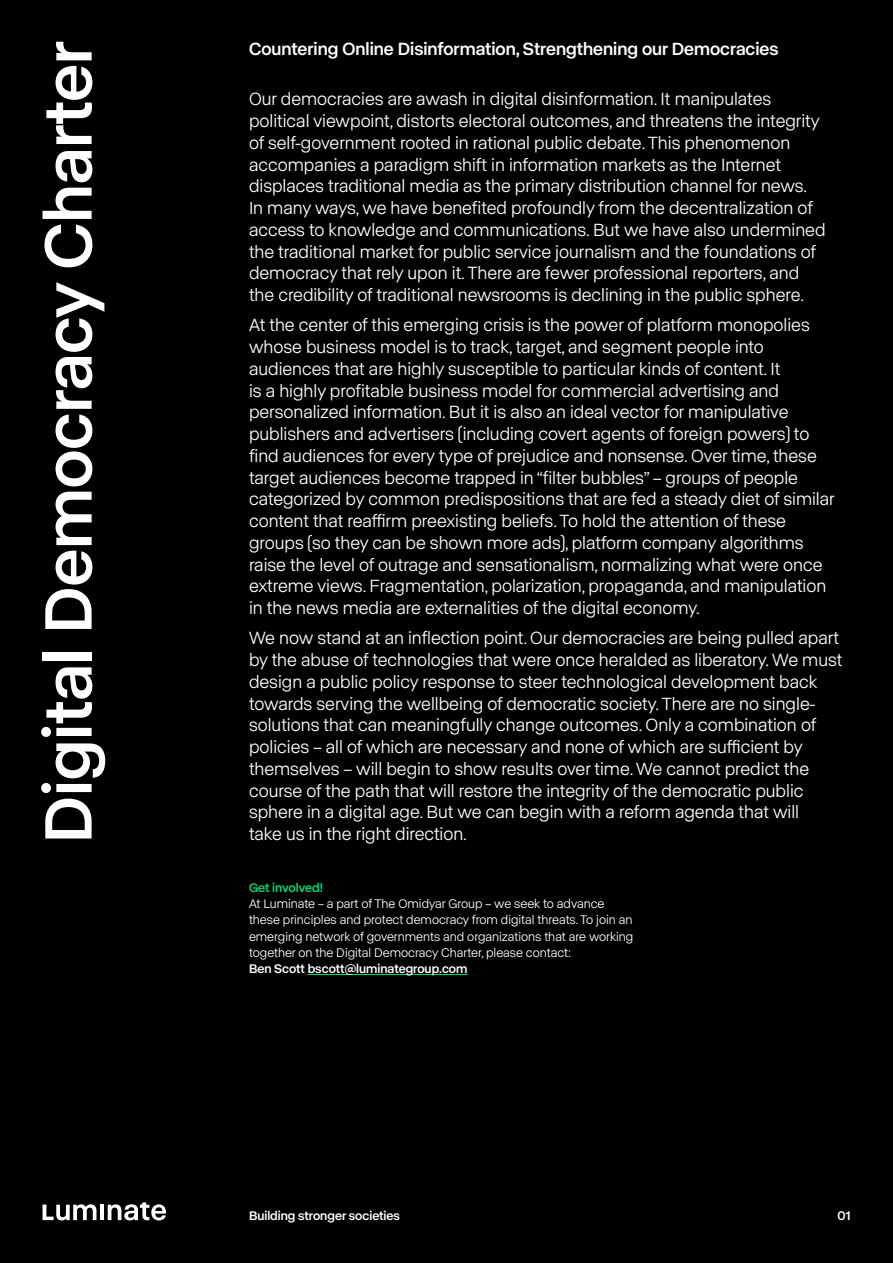
<style>
.page{position:relative;width:893px;height:1263px;background:#000}
.page>*{position:absolute;margin:0;border:0;box-sizing:border-box;transform-origin:0 0}
.t1{font:68.1px "ABC Normal Neutral";color:#fff}
.t2{font:18px/21.8px "ABC Normal";color:#fff}
.t3{font:18px "ABC Normal Neutral";color:#fff}
.t4{font:12.75px/16.2px "ABC Normal";color:#fff}
.t5{font:12.75px "ABC Normal Neutral";color:#fff}
.t6{font:12.75px "ABC Normal Neutral";letter-spacing:-.005em;color:#00db77}
</style>
<div class="page">
<hr style="left:308px;top:974px;width:159px;height:1px;background:#00db77">
<hr style="left:100px;top:1205px;width:4px;height:15px;background:#fff">
<svg style="left:108px;top:1202px;width:58px;height:18px"></svg>
<svg style="left:43px;top:1204px;width:53px;height:16px"></svg>
<h1 class="t1" style="left:22px;top:843px;width:804px;rotate:-90deg">Digital Democracy Charter</h1>
<p class="t3" style="left:249px;top:37px;width:531px">Countering Online Disinformation, Strengthening our Democracies</p>
<p class="t2" style="left:249px;top:87px;width:578px">Our democracies are awash in digital disinformation. It manipulates political viewpoint, distorts electoral outcomes, and threatens the integrity of self-government rooted in rational public debate. This phenomenon accompanies a paradigm shift in information markets as the Internet displaces traditional media as the primary distribution channel for news.<br>In many ways, we have benefited profoundly from the decentralization of access to knowledge and communications. But we have also undermined the traditional market for public service journalism and the foundations of democracy that rely upon it. There are fewer professional reporters, and the credibility of traditional newsrooms is declining in the public sphere.</p>
<p class="t2" style="left:249px;top:313px;width:587px">At the center of this emerging crisis is the power of platform monopolies whose business model is to track, target, and segment people into audiences that are highly susceptible to particular kinds of content. It<br>is a highly profitable business model for commercial advertising and personalized information. But it is also an ideal vector for manipulative publishers and advertisers (including covert agents of foreign powers) to find audiences for every type of prejudice and nonsense. Over time, these target audiences become trapped in “filter bubbles” – groups of people categorized by common predispositions that are fed a steady diet of similar content that reaffirm preexisting beliefs. To hold the attention of these groups (so they can be shown more ads), platform company algorithms raise the level of outrage and sensationalism, normalizing what were once extreme views. Fragmentation, polarization, propaganda, and manipulation in the news media are externalities of the digital economy.</p>
<p class="t2" style="left:249px;top:626px;width:595px">We now stand at an inflection point. Our democracies are being pulled apart by the abuse of technologies that were once heralded as liberatory. We must design a public policy response to steer technological development back towards serving the wellbeing of democratic society. There are no single&shy;solutions that can meaningfully change outcomes. Only a combination of policies – all of which are necessary and none of which are sufficient by themselves – will begin to show results over time. We cannot predict the course of the path that will restore the integrity of the democratic public sphere in a digital age. But we can begin with a reform agenda that will<br>take us in the right direction.</p>
<p class="t6" style="left:249px;top:879px;width:76px">Get involved!</p>
<p class="t4" style="left:249px;top:895px;width:386px">At Luminate – a part of The Omidyar Group – we seek to advance these principles and protect democracy from digital threats. To join an emerging network of governments and organizations that are working together on the Digital Democracy Charter, please contact:</p>
<p class="t5" style="left:249px;top:960px;width:220px">Ben Scott bscott@luminategroup.com</p>
<p class="t5" style="left:249px;top:1207px;width:153px">Building stronger societies</p>
<p class="t5" style="left:838px;top:1207px;width:14px">01</p>
</div>
